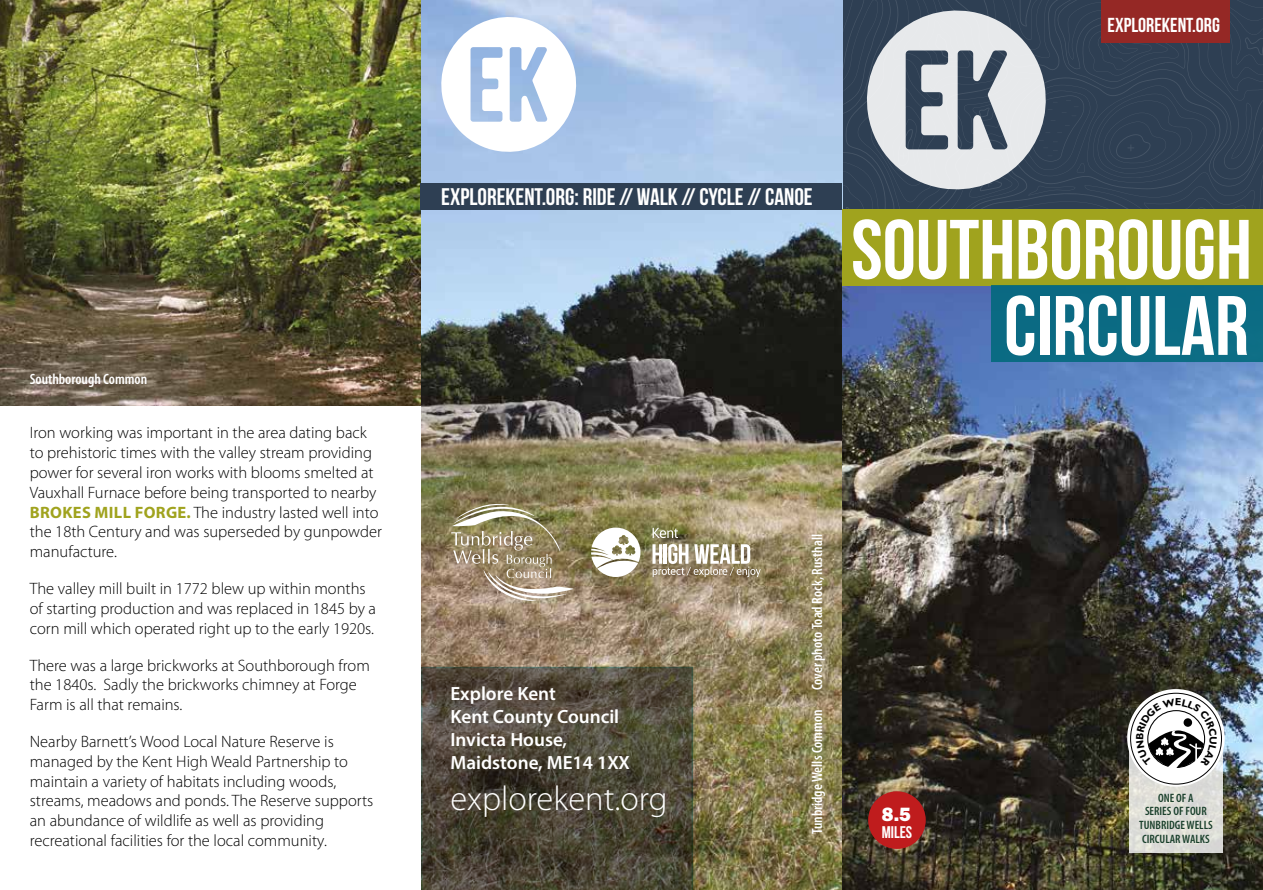
<style>
.page{position:relative;width:1263px;height:890px;background:#fff}
.page>*{position:absolute;margin:0;border:0;box-sizing:border-box;transform-origin:0 0}
.t1{font:700 84px "Bebas Neue";color:#fff}
.t2{font:300 34.5px "Myriad Pro";color:#fff}
.t3{font:24px "Bebas Neue";color:#fff}
.t4{font:20.25px "Bebas Neue";color:#fff}
.t5{font:19.95px "Franklin Gothic URW Hea";color:#fff}
.t6{font:600 19.2px/23.1px "Myriad Pro";color:#fff}
.t7{font:700 16.8px "Bebas Neue";color:#fff}
.t8{font:300 16.5px/19.8px "Myriad Pro";color:#000}
.t9{font:600 condensed 15px "Myriad Pro";color:#fff}
.t10{font:600 condensed 12.15px/13.5px "Myriad Pro";color:#193f2b;text-align:center}
.s1{font-weight:700;color:#a0a31e}
</style>
<div class="page">
<img style="left:421px;top:0;width:422px;height:890px">
<img style="left:843px;top:285px;width:420px;height:605px">
<div style="left:843px;top:209px;width:420px;height:76px;background:#a0a31e"></div>
<div style="left:991px;top:285px;width:272px;height:76px;background:#0b6b83"></div>
<svg style="left:843px;top:0;width:420px;height:209px;background:#5a6777"></svg>
<svg style="left:421px;top:667px;width:272px;height:223px;background:#4d4738"></svg>
<img style="left:0;top:0;width:420px;height:405px">
<div style="left:1101px;top:0;width:128px;height:42px;background:#952825"></div>
<div style="left:868px;top:791px;width:58px;height:58px;background:#bf1c1d;border-radius:50%"></div>
<div style="left:1129px;top:744px;width:93px;height:109px;background:#deddd8"></div>
<svg style="left:1127px;top:689px;width:98px;height:97px"></svg>
<div style="left:420px;top:183px;width:422px;height:26px;background:#2e3f53"></div>
<svg style="left:435px;top:11px;width:147px;height:147px"></svg>
<svg style="left:451px;top:494px;width:124px;height:113px;background:#a29476"></svg>
<svg style="left:653px;top:528px;width:25px;height:10px"></svg>
<svg style="left:591px;top:527px;width:49px;height:50px"></svg>
<svg style="left:652px;top:544px;width:109px;height:33px"></svg>
<svg style="left:1130px;top:693px;width:92px;height:91px"></svg>
<p class="t4" style="left:1107px;top:14px;width:114px">EXPLOREKENT.ORG</p>
<p class="t9" style="left:30px;top:371px;width:119px">Southborough Common</p>
<p class="t8" style="left:30px;top:423px;width:354px">Iron working was important in the area dating back to prehistoric times with the valley stream providing power for several iron works with blooms smelted at Vauxhall Furnace before being transported to nearby <span class="s1">BROKES MILL FORGE.</span> The industry lasted well into the 18th Century and was superseded by gunpowder manufacture.</p>
<p class="t8" style="left:30px;top:578px;width:348px">The valley mill built in 1772 blew up within months of starting production and was replaced in 1845 by a corn mill which operated right up to the early 1920s.</p>
<p class="t8" style="left:30px;top:655px;width:342px">There was a large brickworks at Southborough from the 1840s. Sadly the brickworks chimney at Forge<br>Farm is all that remains.</p>
<p class="t8" style="left:30px;top:731px;width:345px">Nearby Barnett’s Wood Local Nature Reserve is managed by the Kent High Weald Partnership to maintain a variety of habitats including woods, streams, meadows and ponds. The Reserve supports an abundance of wildlife as well as providing recreational facilities for the local community.</p>
<h3 class="t3" style="left:441px;top:184px;width:373px">EXPLOREKENT.ORG: RIDE // WALK // CYCLE // CANOE</h3>
<h1 class="t1" style="left:851px;top:204px;width:402px">SOUTHBOROUGH</h1>
<h1 class="t1" style="left:1004px;top:280px;width:246px">CIRCULAR</h1>
<p class="t6" style="left:450px;top:681px;width:181px">Explore Kent<br>Kent County Council<br>Invicta House,<br>Maidstone, ME14 1XX</p>
<h2 class="t2" style="left:450px;top:778px;width:219px">explorekent.org</h2>
<p class="t9" style="left:809px;top:690px;width:158px;rotate:-90deg">Cover photo Toad Rock, Rusthall</p>
<p class="t9" style="left:809px;top:834px;width:127px;rotate:-90deg">Tunbridge Wells Common</p>
<p class="t5" style="left:882px;top:801px;width:31px">8.5</p>
<p class="t7" style="left:882px;top:823px;width:32px">MILES</p>
<p class="t10" style="left:1139px;top:791px;width:75px">ONE OF A<br>SERIES OF FOUR<br>TUNBRIDGE WELLS<br>CIRCULAR WALKS</p>
</div>
